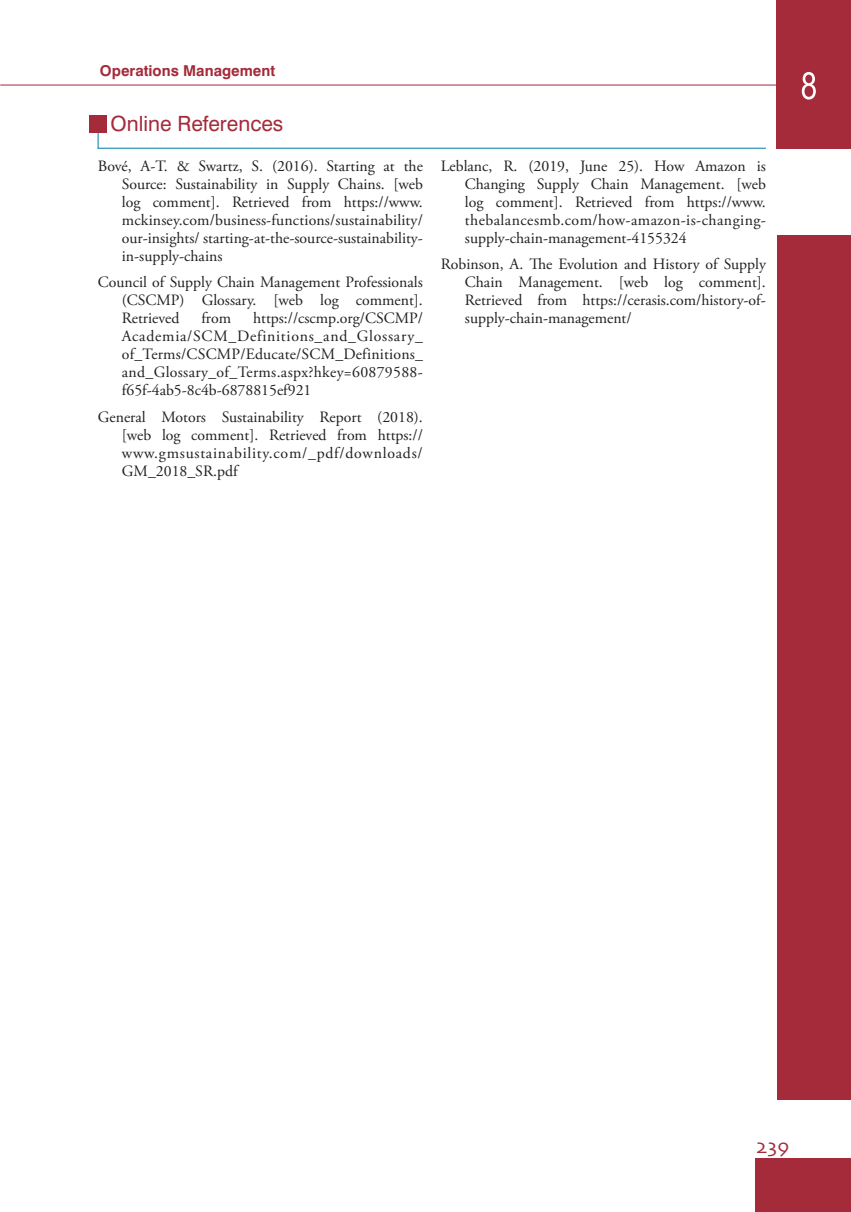
<style>
.page{position:relative;width:851px;height:1212px;background:#fff}
.page>*{position:absolute;margin:0;border:0;box-sizing:border-box;transform-origin:0 0}
.t1{font:21px "Swiss 721 BT";color:#a52a3a}
.t2{font:21px "Skia";color:#a52a3a}
.KAYNAKÇA{font:15.75px/18px "Adobe Garamond Pro";color:#231f20;text-align:justify}
.t3{font:700 15px "Swiss 721 BT";color:#a52a3a}
</style>
<div class="page">
<hr style="left:0;top:85px;width:850px;height:1px;background:#a52a3a">
<div style="left:755px;top:1159px;width:95px;height:53px;background:#a52a3a"></div>
<div style="left:776px;top:0;width:74px;height:149px;background:#a52a3a"></div>
<svg style="left:801px;top:72px;width:14px;height:28px"></svg>
<div style="left:777px;top:235px;width:73px;height:864px;background:#a52a3a"></div>
<svg style="left:97px;top:132px;width:2px;height:16px"></svg>
<div style="left:89px;top:115px;width:18px;height:17px;background:#a52a3a"></div>
<hr style="left:97px;top:148px;width:668px;height:1px;background:#2693b5">
<p class="t3" style="left:100px;top:62px;width:177px">Operations Management</p>
<p class="t1" style="left:111px;top:111px;width:174px">Online References</p>
<p class="KAYNAKÇA" style="left:122px;top:157px;width:302px;text-indent:-24px">Bové, A-T. &amp; Swartz, S. (2016). Starting at the Source: Sustainability in Supply Chains. [web log comment]. Retrieved from https://www. mckinsey.com/business-functions/sustainability/ our-insights/ starting-at-the-source-sustainability&shy;in-supply-chains</p>
<p class="KAYNAKÇA" style="left:122px;top:274px;width:302px;text-indent:-24px">Council of Supply Chain Management Professionals (CSCMP) Glossary. [web log comment].<br>Retrieved</p>
<p class="KAYNAKÇA" style="left:122px;top:310px;width:302px;text-indent:131px">https://cscmp.org/CSCMP/ Academia/SCM_Definitions_and_Glossary_ of_Terms/CSCMP/Educate/SCM_Definitions_ and_Glossary_of_Terms.aspx?hkey=60879588- f65f-4ab5-8c4b-6878815ef921</p>
<p class="KAYNAKÇA" style="left:122px;top:408px;width:302px;text-indent:-24px">General Motors Sustainability Report (2018). [web log comment]. Retrieved from https:// www.gmsustainability.com/_pdf/downloads/ GM_2018_SR.pdf</p>
<p class="KAYNAKÇA" style="left:201px;top:310px;width:31px">from</p>
<p class="KAYNAKÇA" style="left:465px;top:157px;width:302px;text-indent:-24px">Leblanc, R. (2019, June 25). How Amazon is Changing Supply Chain Management. [web log comment]. Retrieved from https://www. thebalancesmb.com/how-amazon-is-changing&shy;supply-chain-management-4155324</p>
<p class="KAYNAKÇA" style="left:465px;top:256px;width:302px;text-indent:-24px">Robinson, A. The Evolution and History of Supply Chain Management. [web log comment].<br>Retrieved from https://cerasis.com/history-of&shy;supply-chain-management/</p>
<h1 class="t2" style="left:756px;top:1134px;width:35px">239</h1>
</div>
